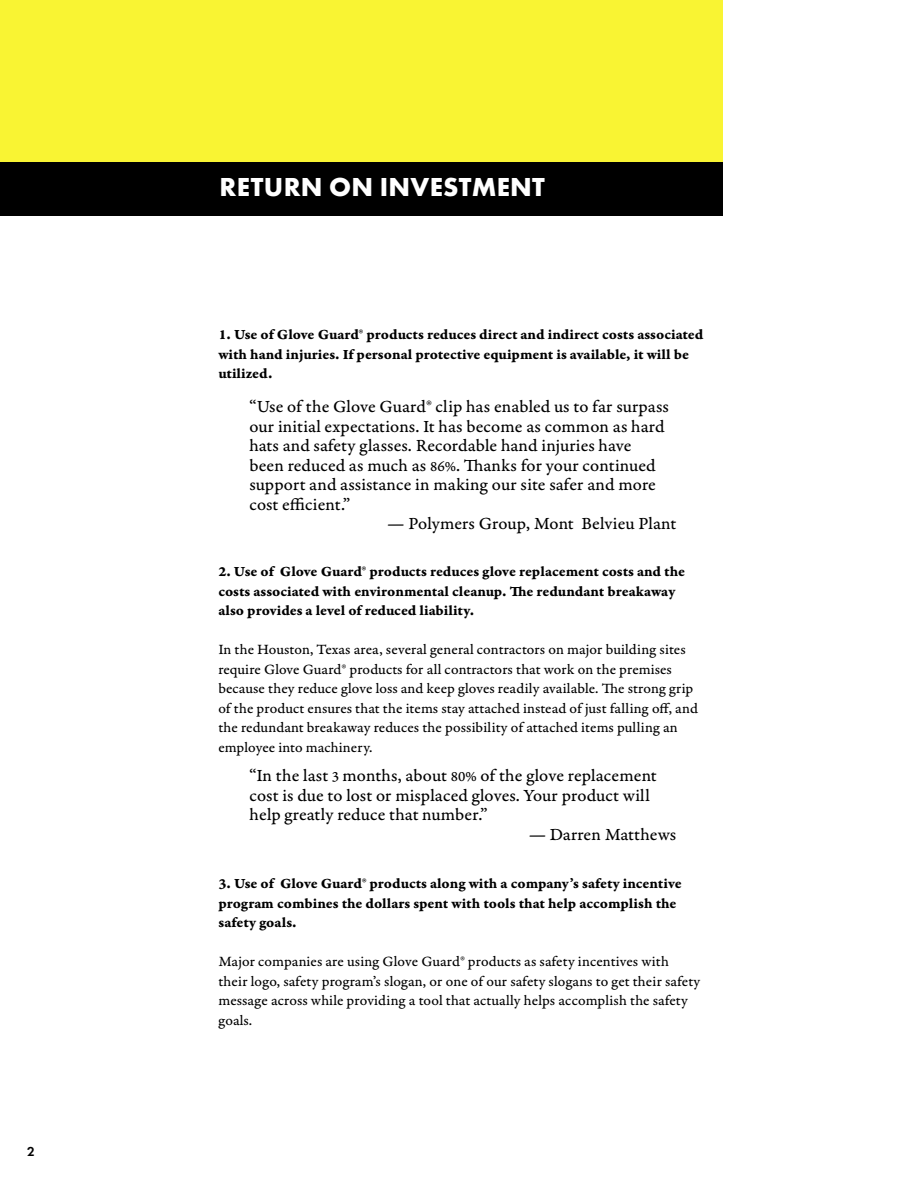
<style>
.page{position:relative;width:918px;height:1188px;background:#fff}
.page>*{position:absolute;margin:0;border:0;box-sizing:border-box;transform-origin:0 0}
.t1{font:700 27px "Futura PT";letter-spacing:.01em;color:#fff}
.t2{font:18px/19.5px "Garamond Premr Pro Capt";letter-spacing:.005em;color:#000}
.t3{font:15px/19.5px "Garamond Premr Pro Capt";letter-spacing:.005em;color:#000}
.t4{font:15px/19.5px "Garamond Premr Pro Bd Capt";color:#000}
.t5{font:600 13.5px "Futura PT";color:#000}
.s1{font-size:15px}
</style>
<div class="page">
<div style="left:0;top:0;width:722px;height:162px;background:#f9f433"></div>
<div style="left:0;top:162px;width:722px;height:54px;background:#000"></div>
<p class="t5" style="left:27px;top:1143px;width:9px">2</p>
<h1 class="t1" style="left:220px;top:170px;width:327px">RETURN ON INVESTMENT</h1>
<p class="t4" style="left:218px;top:325px;width:486px">1. Use of Glove Guard® products reduces direct and indirect costs associated with hand injuries. If personal protective equipment is available, it will be utilized.</p>
<p class="t2" style="left:249px;top:397px;width:421px">“Use of the Glove Guard® clip has enabled us to far surpass our initial expectations. It has become as common as hard hats and safety glasses. Recordable hand injuries have been reduced as much as <span class="s1">86%</span>. Thanks for your continued support and assistance in making our site safer and more cost efficient.”</p>
<p class="t2" style="left:387px;top:514px;width:291px">— Polymers Group, Mont Belvieu Plant</p>
<p class="t4" style="left:218px;top:562px;width:468px">2. Use of Glove Guard® products reduces glove replacement costs and the costs associated with environmental cleanup. The redundant breakaway also provides a level of reduced liability.</p>
<p class="t3" style="left:218px;top:640px;width:481px">In the Houston, Texas area, several general contractors on major building sites require Glove Guard® products for all contractors that work on the premises because they reduce glove loss and keep gloves readily available. The strong grip of the product ensures that the items stay attached instead of just falling off, and the redundant breakaway reduces the possibility of attached items pulling an employee into machinery.</p>
<p class="t2" style="left:249px;top:766px;width:409px">“In the last <span class="s1">3</span> months, about <span class="s1">80%</span> of the glove replacement cost is due to lost or misplaced gloves. Your product will help greatly reduce that number.”</p>
<p class="t2" style="left:529px;top:825px;width:149px">— Darren Matthews</p>
<p class="t4" style="left:218px;top:874px;width:465px">3. Use of Glove Guard® products along with a company’s safety incentive program combines the dollars spent with tools that help accomplish the safety goals.</p>
<p class="t3" style="left:218px;top:952px;width:483px">Major companies are using Glove Guard® products as safety incentives with their logo, safety program’s slogan, or one of our safety slogans to get their safety message across while providing a tool that actually helps accomplish the safety goals.</p>
</div>
